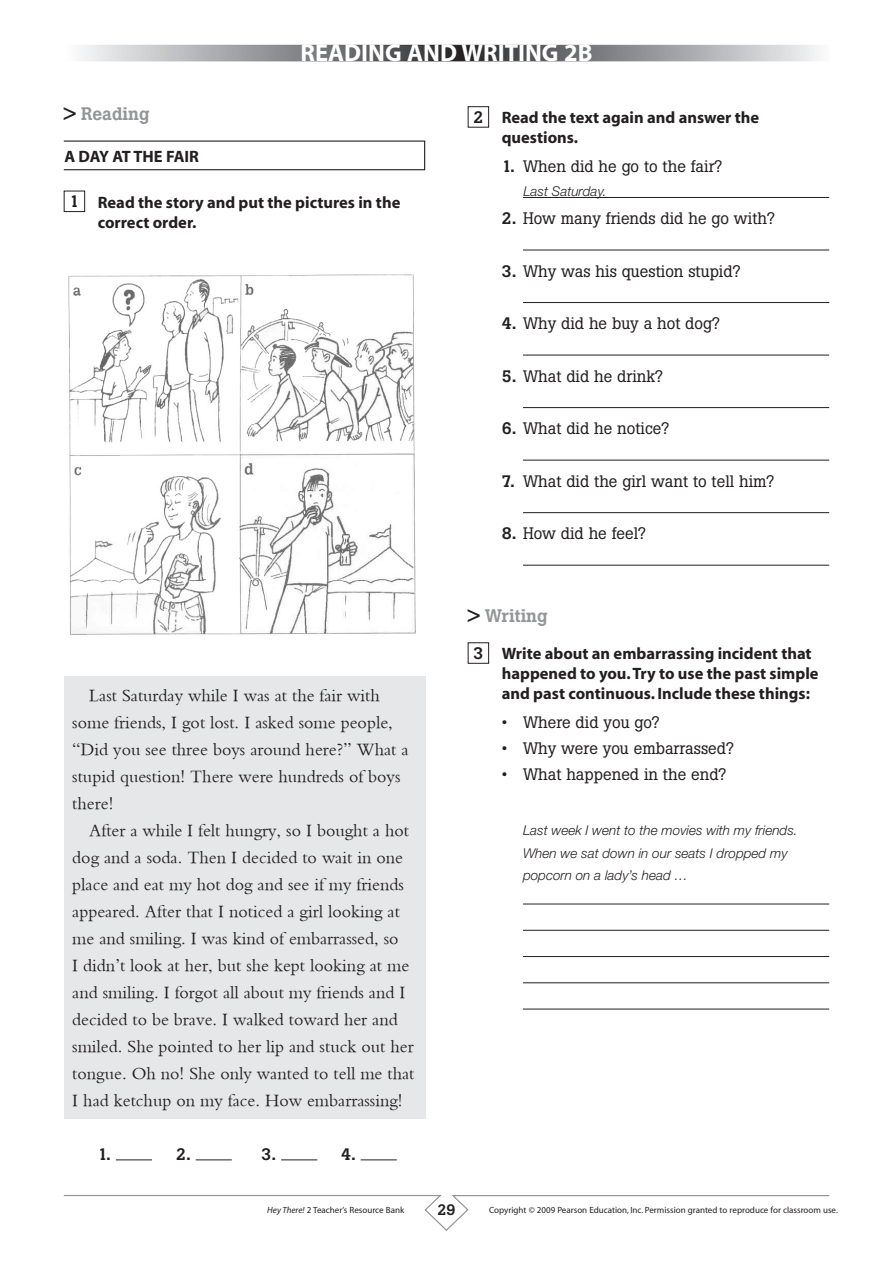
<style>
.page{position:relative;width:893px;height:1263px;background:#fff}
.page>*{position:absolute;margin:0;border:0;box-sizing:border-box;transform-origin:0 0}
.t1{font:700 24.45px "Myriad";color:#fff}
.t2{font:18px "Bembo";color:#231f20}
._00-Chamada{font:500 18px "Boton";color:#939598}
._02-exercicio__no_ab{font:16.5px "Boton";color:#231f20}
._01-enunciado{font:700 16.5px/20px "Myriad";color:#231f20}
._02-exercicio__no_ab-2{font:500 16.5px "Boton";color:#231f20}
.t3{font:500 15px "Boton";color:#231f20}
._02-exemplo{font:italic 300 13.5px/22.5px "Helvetica Neue";color:#231f20}
.t4{font:9px "Myriad";color:#231f20}
.s1{color:#231f20}
.s2{font-family:"Boton";font-weight:500}
.s3{font-weight:500}
.s4{font-style:italic}
</style>
<div class="page">
<svg style="left:63px;top:1195px;width:767px;height:36px"></svg>
<svg style="left:82px;top:47px;width:736px;height:12px;background:#8e8f91"></svg>
<div style="left:64px;top:45px;width:765px;height:16px;border:1px solid #fff"></div>
<div style="left:468px;top:106px;width:21px;height:22px;border:1px solid #231f20"></div>
<hr style="left:523px;top:197px;width:306px;height:1px;background:#231f20">
<hr style="left:523px;top:250px;width:306px;height:1px;background:#231f20">
<hr style="left:523px;top:302px;width:306px;height:1px;background:#231f20">
<hr style="left:523px;top:355px;width:306px;height:1px;background:#231f20">
<hr style="left:523px;top:407px;width:306px;height:1px;background:#231f20">
<hr style="left:523px;top:460px;width:306px;height:1px;background:#231f20">
<hr style="left:523px;top:512px;width:306px;height:1px;background:#231f20">
<hr style="left:523px;top:565px;width:306px;height:1px;background:#231f20">
<div style="left:468px;top:642px;width:21px;height:22px;border:1px solid #231f20"></div>
<hr style="left:523px;top:904px;width:306px;height:1px;background:#231f20">
<hr style="left:523px;top:930px;width:306px;height:1px;background:#231f20">
<hr style="left:523px;top:956px;width:306px;height:1px;background:#231f20">
<hr style="left:523px;top:982px;width:306px;height:1px;background:#231f20">
<hr style="left:523px;top:1009px;width:306px;height:1px;background:#231f20">
<div style="left:63px;top:140px;width:362px;height:30px;border:1px solid #231f20"></div>
<div style="left:64px;top:191px;width:21px;height:21px;border:1px solid #231f20"></div>
<img style="left:68px;top:274px;width:348px;height:361px">
<div style="left:64px;top:676px;width:361px;height:443px;background:#e6e7e9"></div>
<hr style="left:116px;top:1159px;width:36px;height:1px;background:#231f20">
<hr style="left:196px;top:1159px;width:36px;height:1px;background:#231f20">
<hr style="left:281px;top:1159px;width:36px;height:1px;background:#231f20">
<hr style="left:361px;top:1159px;width:36px;height:1px;background:#231f20">
<p class="t1" style="left:301px;top:40px;width:293px">reading and writing 2B</p>
<p class="_00-Chamada" style="left:64px;top:103px;width:87px"><span class="s1">&gt;</span> Reading</p>
<p class="_01-enunciado" style="left:64px;top:147px;width:119px">ADAY AT THE FAIR</p>
<p class="_01-enunciado" style="left:69px;top:193px;width:332px"><span class="s2">1</span> Read the story and put the pictures in the</p>
<p class="_01-enunciado" style="left:98px;top:213px;width:100px">correct order.</p>
<p class="t2" style="left:89px;top:685px;width:292px">Last Saturday while I was at the fair with</p>
<p class="t2" style="left:72px;top:712px;width:322px">some friends, I got lost. I asked some people,</p>
<p class="t2" style="left:72px;top:739px;width:338px">“Did you see three boys around here?” What a</p>
<p class="t2" style="left:72px;top:766px;width:330px">stupid question! There were hundreds of boys</p>
<p class="t2" style="left:72px;top:793px;width:43px">there!</p>
<p class="t2" style="left:89px;top:820px;width:321px">After a while I felt hungry, so I bought a hot</p>
<p class="t2" style="left:72px;top:847px;width:332px">dog and a soda. Then I decided to wait in one</p>
<p class="t2" style="left:72px;top:874px;width:333px">place and eat my hot dog and see if my friends</p>
<p class="t2" style="left:72px;top:901px;width:329px">appeared. After that I noticed a girl looking at</p>
<p class="t2" style="left:72px;top:928px;width:328px">me and smiling. I was kind of embarrassed, so</p>
<p class="t2" style="left:72px;top:955px;width:338px">I didn’t look at her, but she kept looking at me</p>
<p class="t2" style="left:72px;top:982px;width:335px">and smiling. I forgot all about my friends and I</p>
<p class="t2" style="left:72px;top:1009px;width:327px">decided to be brave. I walked toward her and</p>
<p class="t2" style="left:72px;top:1036px;width:343px">smiled. She pointed to her lip and stuck out her</p>
<p class="t2" style="left:72px;top:1063px;width:344px">tongue. Oh no! She only wanted to tell me that</p>
<p class="t2" style="left:72px;top:1090px;width:332px">I had ketchup on my face. How embarrassing!</p>
<p class="_02-exercicio__no_ab-2" style="left:98px;top:1145px;width:15px">1.</p>
<p class="_02-exercicio__no_ab-2" style="left:176px;top:1145px;width:16px">2.</p>
<p class="_02-exercicio__no_ab-2" style="left:262px;top:1145px;width:16px">3.</p>
<p class="_02-exercicio__no_ab-2" style="left:341px;top:1145px;width:16px">4.</p>
<p class="_01-enunciado" style="left:473px;top:108px;width:287px"><span class="s2">2</span> Read the text again and answer the</p>
<p class="_01-enunciado" style="left:502px;top:128px;width:78px">questions.</p>
<p class="_02-exercicio__no_ab" style="left:502px;top:156px;width:222px"><span class="s3">1.</span> When did he go to the fair?</p>
<p class="_02-exercicio__no_ab" style="left:502px;top:208px;width:275px"><span class="s3">2.</span> How many friends did he go with?</p>
<p class="_02-exercicio__no_ab" style="left:502px;top:261px;width:240px"><span class="s3">3.</span> Why was his question stupid?</p>
<p class="_02-exercicio__no_ab" style="left:502px;top:313px;width:220px"><span class="s3">4.</span> Why did he buy a hot dog?</p>
<p class="_02-exercicio__no_ab" style="left:502px;top:366px;width:163px"><span class="s3">5.</span> What did he drink?</p>
<p class="_02-exemplo" style="left:523px;top:179px;width:85px">Last Saturday.</p>
<p class="_02-exercicio__no_ab" style="left:502px;top:419px;width:169px"><span class="s3">6.</span> What did he notice?</p>
<p class="_02-exercicio__no_ab" style="left:502px;top:471px;width:274px"><span class="s3">7.</span> What did the girl want to tell him?</p>
<p class="_02-exercicio__no_ab" style="left:502px;top:524px;width:146px"><span class="s3">8.</span> How did he feel?</p>
<p class="_00-Chamada" style="left:468px;top:605px;width:81px"><span class="s1">&gt;</span> Writing</p>
<p class="_01-enunciado" style="left:473px;top:644px;width:340px"><span class="s2">3</span> Write about an embarrassing incident that</p>
<p class="_01-enunciado" style="left:502px;top:664px;width:318px">happened to you. Try to use the past simple and past continuous. Include these things:</p>
<p class="_02-exercicio__no_ab" style="left:502px;top:712px;width:160px">• Where did you go?</p>
<p class="_02-exercicio__no_ab" style="left:502px;top:738px;width:234px">• Why were you embarrassed?</p>
<p class="_02-exercicio__no_ab" style="left:502px;top:764px;width:226px">• What happened in the end?</p>
<p class="_02-exemplo" style="left:523px;top:819px;width:276px">Last week I went to the movies with my friends.<br>When we sat down in our seats I dropped my popcorn on a lady’s head …</p>
<p class="t4" style="left:267px;top:1205px;width:138px"><span class="s4">Hey There!</span> 2 Teacher’s Resource Bank</p>
<p class="t3" style="left:437px;top:1201px;width:20px">29</p>
<p class="t4" style="left:489px;top:1205px;width:350px">Copyright © 2009 Pearson Education, Inc. Permission granted to reproduce for classroom use.</p>
</div>
